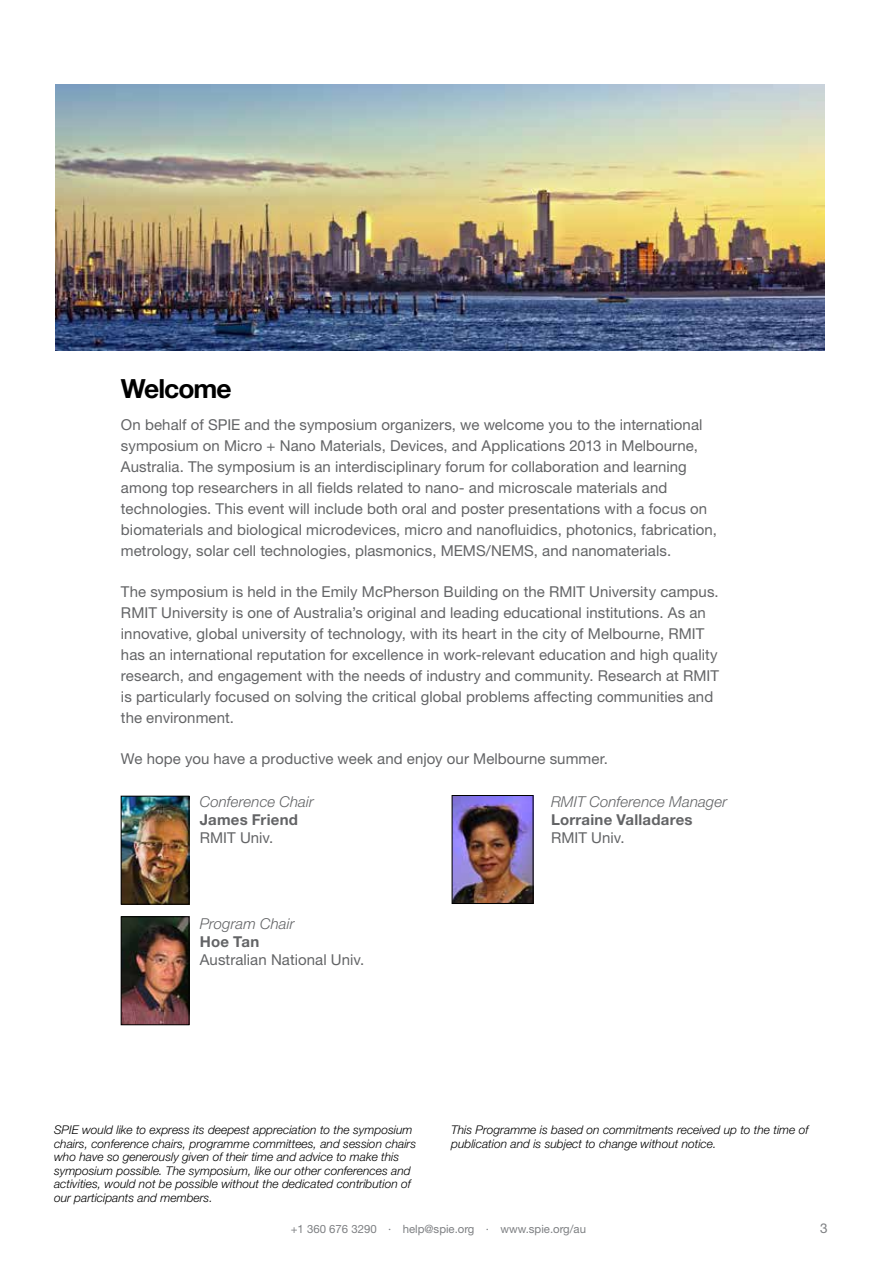
<style>
.page{position:relative;width:893px;height:1263px;background:#fff}
.page>*{position:absolute;margin:0;border:0;box-sizing:border-box;transform-origin:0 0}
.t1{font:700 26.4px "Helvetica Neue";letter-spacing:-.04em;color:#000}
.t2{font:15px/21px "Helvetica Neue";letter-spacing:.005em;color:#636466}
.t3{font:italic 300 15px "Helvetica Neue";letter-spacing:.005em;color:#636466}
.t4{font:700 15px "Helvetica Neue";letter-spacing:.015em;color:#636466}
.t5{font:13.5px "Helvetica Neue";color:#7e8083}
.t6{font:italic 300 12px/13.5px "Helvetica Neue";color:#000}
.t7{font:11.4px "Helvetica Neue";color:#7e8083}
</style>
<div class="page">
<img style="left:55px;top:84px;width:769px;height:266px">
<img style="left:123px;top:798px;width:64px;height:104px">
<div style="left:121px;top:796px;width:68px;height:108px;border:1px solid #000"></div>
<img style="left:123px;top:918px;width:64px;height:105px">
<div style="left:121px;top:916px;width:68px;height:109px;border:1px solid #000"></div>
<img style="left:454px;top:797px;width:77px;height:105px">
<div style="left:452px;top:795px;width:81px;height:109px;border:1px solid #000"></div>
<h1 class="t1" style="left:121px;top:372px;width:112px">Welcome</h1>
<p class="t2" style="left:121px;top:413px;width:597px">On behalf of SPIE and the symposium organizers, we welcome you to the international symposium on Micro + Nano Materials, Devices, and Applications 2013 in Melbourne, Australia. The symposium is an interdisciplinary forum for collaboration and learning among top researchers in all fields related to nano- and microscale materials and technologies. This event will include both oral and poster presentations with a focus on biomaterials and biological microdevices, micro and nanofluidics, photonics, fabrication, metrology, solar cell technologies, plasmonics, MEMS/NEMS, and nanomaterials.</p>
<p class="t2" style="left:121px;top:581px;width:600px">The symposium is held in the Emily McPherson Building on the RMIT University campus.<br>RMIT University is one of Australia’s original and leading educational institutions. As an innovative, global university of technology, with its heart in the city of Melbourne, RMIT has an international reputation for excellence in work-relevant education and high quality research, and engagement with the needs of industry and community. Research at RMIT is particularly focused on solving the critical global problems affecting communities and the environment.</p>
<p class="t2" style="left:121px;top:748px;width:488px">We hope you have a productive week and enjoy our Melbourne summer.</p>
<p class="t3" style="left:200px;top:792px;width:115px">Conference Chair</p>
<p class="t4" style="left:200px;top:810px;width:100px">James Friend</p>
<p class="t2" style="left:200px;top:827px;width:75px">RMIT Univ.</p>
<p class="t3" style="left:551px;top:792px;width:178px">RMIT Conference Manager</p>
<p class="t4" style="left:551px;top:810px;width:143px">Lorraine Valladares</p>
<p class="t2" style="left:551px;top:827px;width:75px">RMIT Univ.</p>
<p class="t3" style="left:200px;top:915px;width:96px">Program Chair</p>
<p class="t4" style="left:200px;top:932px;width:61px">Hoe Tan</p>
<p class="t2" style="left:200px;top:949px;width:166px">Australian National Univ.</p>
<p class="t6" style="left:54px;top:1123px;width:364px">SPIE would like to express its deepest appreciation to the symposium chairs, conference chairs, programme committees, and session chairs who have so generously given of their time and advice to make this symposium possible. The symposium, like our other conferences and activities, would not be possible without the dedicated contribution of our participants and members.</p>
<p class="t6" style="left:451px;top:1123px;width:359px">This Programme is based on commitments received up to the time of publication and is subject to change without notice.</p>
<p class="t7" style="left:291px;top:1222px;width:297px">+1 360 676 3290 · help@spie.org · www.spie.org/au</p>
<p class="t5" style="left:820px;top:1220px;width:9px">3</p>
</div>
